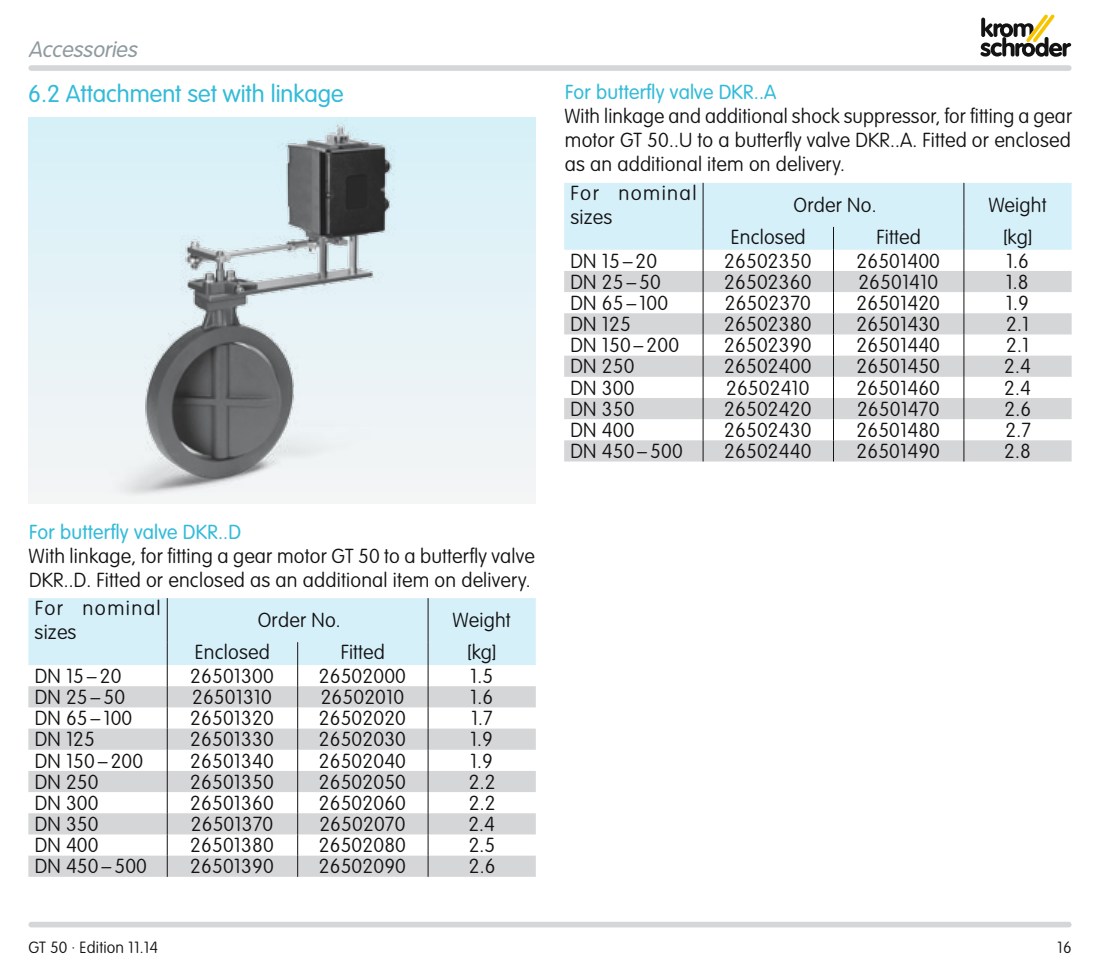
<style>
.page{position:relative;width:1100px;height:970px;background:#fff}
.page>*{position:absolute;margin:0;border:0;box-sizing:border-box;transform-origin:0 0}
.t1{font:300 24px "VAG Rounded Std";color:#33bbd9}
.t2{font:italic 300 22px "VAG Rounded Std";color:#8f9ba0}
.t3{font:100 20px/24px "VAG Rounded Std";letter-spacing:.01em;color:#141314}
.t4{font:300 20px "VAG Rounded Std";letter-spacing:.01em;color:#33bbd9}
.t5{font:100 20px/24px "VAG Rounded Std";letter-spacing:.065em;color:#141314}
.t6{font:100 16px "VAG Rounded Std";letter-spacing:.01em;color:#141314}
</style>
<div class="page">
<svg style="left:980px;top:14px;width:91px;height:43px"></svg>
<div style="left:31px;top:921px;width:1038px;height:6px;background:#d5d6d7"></div>
<div style="left:31px;top:65px;width:1038px;height:6px;background:#d5d6d7"></div>
<div style="left:28px;top:118px;width:508px;height:385px;background:linear-gradient(to bottom,#d7f0f9,#f5f5f5)"></div>
<img style="left:60px;top:118px;width:414px;height:385px">
<svg style="left:28px;top:598px;width:508px;height:278px"></svg>
<svg style="left:564px;top:183px;width:507px;height:278px"></svg>
<p class="t2" style="left:28px;top:40px;width:114px">Accessories</p>
<p class="t1" style="left:28px;top:84px;width:317px">6.2 Attachment set with linkage</p>
<p class="t4" style="left:29px;top:523px;width:213px">For butterfly valve DKR..D</p>
<p class="t3" style="left:29px;top:545px;width:508px">With linkage, for fitting a gear motor GT 50 to a butterfly valve<br>DKR..D. Fitted or enclosed as an additional item on delivery.</p>
<p class="t5" style="left:35px;top:597px;width:128px">For nominal sizes</p>
<p class="t3" style="left:258px;top:609px;width:85px">Order No.</p>
<p class="t3" style="left:453px;top:609px;width:60px">Weight</p>
<p class="t3" style="left:195px;top:641px;width:77px">Enclosed</p>
<p class="t3" style="left:341px;top:641px;width:46px">Fitted</p>
<p class="t3" style="left:467px;top:641px;width:31px">[kg]</p>
<p class="t3" style="left:35px;top:665px;width:88px">DN 15 – 20</p>
<p class="t3" style="left:190px;top:665px;width:85px">26501300</p>
<p class="t3" style="left:319px;top:665px;width:89px">26502000</p>
<p class="t3" style="left:470px;top:665px;width:24px">1.5</p>
<p class="t3" style="left:35px;top:686px;width:92px">DN 25 – 50</p>
<p class="t3" style="left:192px;top:686px;width:81px">26501310</p>
<p class="t3" style="left:321px;top:686px;width:85px">26502010</p>
<p class="t3" style="left:470px;top:686px;width:24px">1.6</p>
<p class="t3" style="left:35px;top:707px;width:99px">DN 65 – 100</p>
<p class="t3" style="left:190px;top:707px;width:85px">26501320</p>
<p class="t3" style="left:319px;top:707px;width:89px">26502020</p>
<p class="t3" style="left:471px;top:707px;width:23px">1.7</p>
<p class="t3" style="left:35px;top:728px;width:62px">DN 125</p>
<p class="t3" style="left:190px;top:728px;width:85px">26501330</p>
<p class="t3" style="left:319px;top:728px;width:89px">26502030</p>
<p class="t3" style="left:470px;top:728px;width:24px">1.9</p>
<p class="t3" style="left:35px;top:750px;width:110px">DN 150 – 200</p>
<p class="t3" style="left:190px;top:750px;width:85px">26501340</p>
<p class="t3" style="left:319px;top:750px;width:89px">26502040</p>
<p class="t3" style="left:470px;top:750px;width:24px">1.9</p>
<p class="t3" style="left:35px;top:771px;width:65px">DN 250</p>
<p class="t3" style="left:190px;top:771px;width:85px">26501350</p>
<p class="t3" style="left:319px;top:771px;width:89px">26502050</p>
<p class="t3" style="left:469px;top:771px;width:28px">2.2</p>
<p class="t3" style="left:35px;top:792px;width:65px">DN 300</p>
<p class="t3" style="left:190px;top:792px;width:85px">26501360</p>
<p class="t3" style="left:319px;top:792px;width:89px">26502060</p>
<p class="t3" style="left:469px;top:792px;width:28px">2.2</p>
<p class="t3" style="left:35px;top:813px;width:65px">DN 350</p>
<p class="t3" style="left:191px;top:813px;width:84px">26501370</p>
<p class="t3" style="left:319px;top:813px;width:88px">26502070</p>
<p class="t3" style="left:468px;top:813px;width:28px">2.4</p>
<p class="t3" style="left:35px;top:834px;width:65px">DN 400</p>
<p class="t3" style="left:190px;top:834px;width:85px">26501380</p>
<p class="t3" style="left:319px;top:834px;width:89px">26502080</p>
<p class="t3" style="left:469px;top:834px;width:28px">2.5</p>
<p class="t3" style="left:35px;top:855px;width:114px">DN 450 – 500</p>
<p class="t3" style="left:190px;top:855px;width:85px">26501390</p>
<p class="t3" style="left:319px;top:855px;width:89px">26502090</p>
<p class="t3" style="left:469px;top:855px;width:28px">2.6</p>
<p class="t4" style="left:565px;top:84px;width:213px">For butterfly valve DKR..A</p>
<p class="t3" style="left:564px;top:106px;width:509px;text-align:justify">With linkage and additional shock suppressor, for fitting a gear motor GT 50..U to a butterfly valve DKR..A. Fitted or enclosed as an additional item on delivery.</p>
<p class="t5" style="left:570px;top:182px;width:128px">For nominal sizes</p>
<p class="t3" style="left:793px;top:194px;width:85px">Order No.</p>
<p class="t3" style="left:988px;top:194px;width:60px">Weight</p>
<p class="t3" style="left:731px;top:226px;width:77px">Enclosed</p>
<p class="t3" style="left:876px;top:226px;width:46px">Fitted</p>
<p class="t3" style="left:1003px;top:226px;width:31px">[kg]</p>
<p class="t3" style="left:570px;top:250px;width:88px">DN 15 – 20</p>
<p class="t3" style="left:724px;top:250px;width:89px">26502350</p>
<p class="t3" style="left:856px;top:250px;width:85px">26501400</p>
<p class="t3" style="left:1006px;top:250px;width:24px">1.6</p>
<p class="t3" style="left:570px;top:271px;width:92px">DN 25 – 50</p>
<p class="t3" style="left:724px;top:271px;width:89px">26502360</p>
<p class="t3" style="left:858px;top:271px;width:81px">26501410</p>
<p class="t3" style="left:1006px;top:271px;width:24px">1.8</p>
<p class="t3" style="left:570px;top:292px;width:99px">DN 65 – 100</p>
<p class="t3" style="left:725px;top:292px;width:88px">26502370</p>
<p class="t3" style="left:856px;top:292px;width:85px">26501420</p>
<p class="t3" style="left:1006px;top:292px;width:24px">1.9</p>
<p class="t3" style="left:570px;top:313px;width:62px">DN 125</p>
<p class="t3" style="left:724px;top:313px;width:89px">26502380</p>
<p class="t3" style="left:856px;top:313px;width:85px">26501430</p>
<p class="t3" style="left:1006px;top:313px;width:24px">2.1</p>
<p class="t3" style="left:570px;top:334px;width:110px">DN 150 – 200</p>
<p class="t3" style="left:724px;top:334px;width:89px">26502390</p>
<p class="t3" style="left:856px;top:334px;width:85px">26501440</p>
<p class="t3" style="left:1006px;top:334px;width:24px">2.1</p>
<p class="t3" style="left:570px;top:356px;width:65px">DN 250</p>
<p class="t3" style="left:724px;top:356px;width:89px">26502400</p>
<p class="t3" style="left:856px;top:356px;width:85px">26501450</p>
<p class="t3" style="left:1004px;top:356px;width:28px">2.4</p>
<p class="t3" style="left:570px;top:377px;width:65px">DN 300</p>
<p class="t3" style="left:726px;top:377px;width:85px">26502410</p>
<p class="t3" style="left:856px;top:377px;width:85px">26501460</p>
<p class="t3" style="left:1004px;top:377px;width:28px">2.4</p>
<p class="t3" style="left:570px;top:398px;width:65px">DN 350</p>
<p class="t3" style="left:724px;top:398px;width:89px">26502420</p>
<p class="t3" style="left:857px;top:398px;width:84px">26501470</p>
<p class="t3" style="left:1004px;top:398px;width:28px">2.6</p>
<p class="t3" style="left:570px;top:419px;width:65px">DN 400</p>
<p class="t3" style="left:724px;top:419px;width:89px">26502430</p>
<p class="t3" style="left:856px;top:419px;width:85px">26501480</p>
<p class="t3" style="left:1005px;top:419px;width:27px">2.7</p>
<p class="t3" style="left:570px;top:440px;width:114px">DN 450 – 500</p>
<p class="t3" style="left:724px;top:440px;width:89px">26502440</p>
<p class="t3" style="left:856px;top:440px;width:85px">26501490</p>
<p class="t3" style="left:1004px;top:440px;width:28px">2.8</p>
<p class="t6" style="left:28px;top:940px;width:131px">GT 50 · Edition 11.14</p>
<p class="t6" style="left:1057px;top:940px;width:16px">16</p>
</div>
